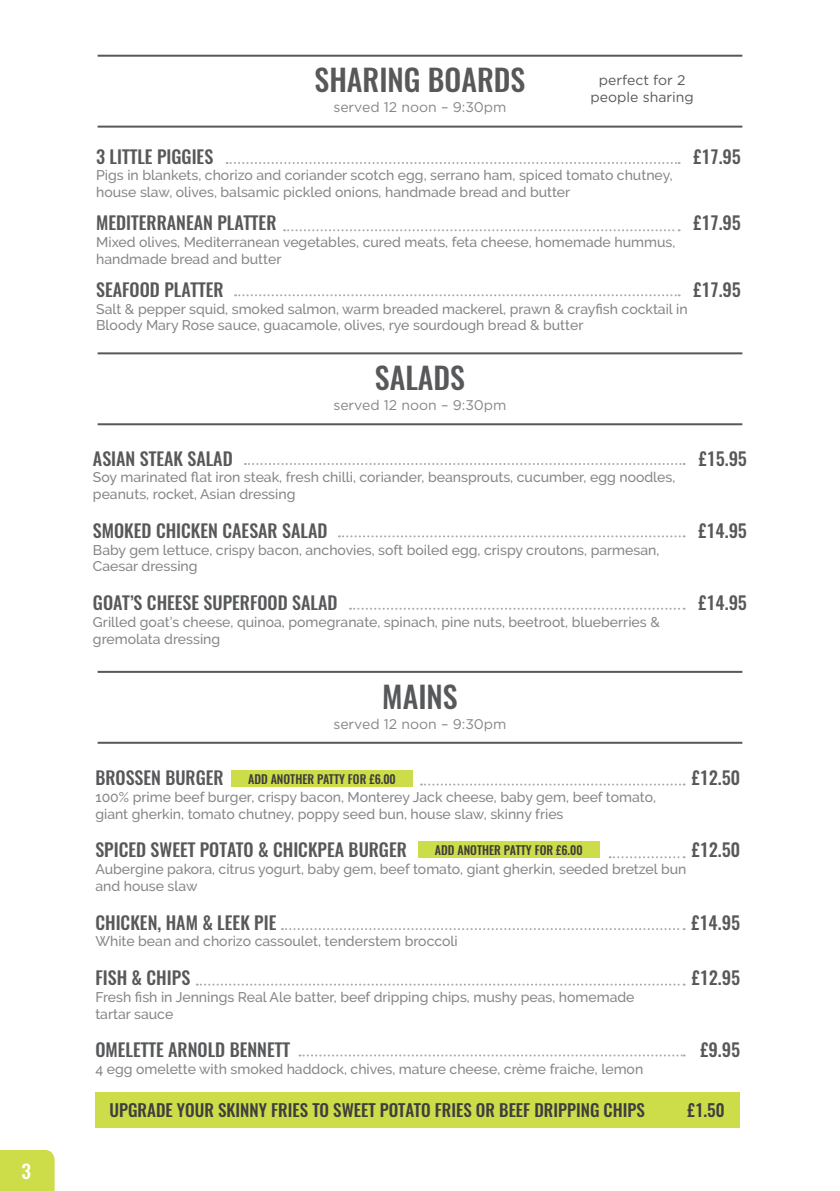
<style>
.page{position:relative;width:840px;height:1191px;background:#fff}
.page>*{position:absolute;margin:0;border:0;box-sizing:border-box;transform-origin:0 0}
.t1{font:500 30px "Oswald";color:#57585a}
.t2{font:500 19px "Oswald";color:#fff}
.t3{font:500 18px "Oswald";color:#57585a}
.t4{font:500 17px "Oswald";color:#3e3e3f}
.t5{font:500 14px/16.8px "Raleway";color:#848689}
.t6{font:14px "Gotham";color:#848689}
.t7{font:14px/16.8px "Gotham";color:#57585a;text-align:center}
.t8{font:500 12px "Oswald";color:#3c3c3d}
</style>
<div class="page">
<div style="left:95px;top:1092px;width:644px;height:35px;background:#cddc49"></div>
<div style="left:231px;top:770px;width:181px;height:17px;background:#cddc49"></div>
<hr style="left:98px;top:671px;width:644px;height:2px;background:#57585a">
<hr style="left:98px;top:741px;width:644px;height:2px;background:#57585a">
<hr style="left:98px;top:352px;width:644px;height:2px;background:#57585a">
<hr style="left:98px;top:423px;width:644px;height:2px;background:#57585a">
<svg style="left:245px;top:463px;width:439px;height:2px"></svg>
<svg style="left:339px;top:535px;width:345px;height:2px"></svg>
<svg style="left:421px;top:783px;width:263px;height:2px"></svg>
<svg style="left:282px;top:928px;width:402px;height:2px"></svg>
<svg style="left:197px;top:983px;width:487px;height:2px"></svg>
<div style="left:417px;top:841px;width:182px;height:17px;background:#cddc49"></div>
<div style="left:0;top:1150px;width:55px;height:41px;background:#cddc49"></div>
<svg style="left:350px;top:608px;width:334px;height:2px"></svg>
<svg style="left:609px;top:856px;width:75px;height:2px"></svg>
<hr style="left:98px;top:55px;width:644px;height:2px;background:#57585a">
<hr style="left:98px;top:126px;width:644px;height:2px;background:#57585a">
<svg style="left:226px;top:162px;width:453px;height:2px"></svg>
<svg style="left:284px;top:229px;width:395px;height:2px"></svg>
<svg style="left:235px;top:294px;width:444px;height:2px"></svg>
<svg style="left:299px;top:1054px;width:385px;height:2px"></svg>
<h2 class="t2" style="left:22px;top:1161px;width:11px">3</h2>
<h1 class="t1" style="left:314px;top:64px;width:212px">SHARING BOARDS</h1>
<p class="t6" style="left:333px;top:100px;width:175px">served 12 noon – 9:30pm</p>
<p class="t7" style="left:590px;top:71px;width:105px">perfect for 2 people sharing</p>
<p class="t3" style="left:96px;top:147px;width:118px">3 LITTLE PIGGIES</p>
<p class="t3" style="left:693px;top:147px;width:49px">£17.95</p>
<p class="t5" style="left:96px;top:167px;width:577px">Pigs in blankets, chorizo and coriander scotch egg, serrano ham, spiced tomato chutney, house slaw, olives, balsamic pickled onions, handmade bread and butter</p>
<p class="t3" style="left:96px;top:213px;width:182px">MEDITERRANEAN PLATTER</p>
<p class="t3" style="left:693px;top:213px;width:49px">£17.95</p>
<p class="t5" style="left:96px;top:234px;width:580px">Mixed olives, Mediterranean vegetables, cured meats, feta cheese, homemade hummus, handmade bread and butter</p>
<p class="t3" style="left:96px;top:280px;width:129px">SEAFOOD PLATTER</p>
<p class="t3" style="left:693px;top:280px;width:49px">£17.95</p>
<p class="t5" style="left:96px;top:300px;width:592px">Salt &amp; pepper squid, smoked salmon, warm breaded mackerel, prawn &amp; crayfish cocktail in<br>Bloody Mary Rose sauce, guacamole, olives, rye sourdough bread &amp; butter</p>
<h1 class="t1" style="left:374px;top:362px;width:92px">SALADS</h1>
<p class="t6" style="left:333px;top:397px;width:175px">served 12 noon – 9:30pm</p>
<p class="t3" style="left:93px;top:449px;width:141px">ASIAN STEAK SALAD</p>
<p class="t3" style="left:698px;top:449px;width:50px">£15.95</p>
<p class="t5" style="left:93px;top:469px;width:583px">Soy marinated flat iron steak, fresh chilli, coriander, beansprouts, cucumber, egg noodles, peanuts, rocket, Asian dressing</p>
<p class="t3" style="left:93px;top:521px;width:236px">SMOKED CHICKEN CAESAR SALAD</p>
<p class="t3" style="left:698px;top:521px;width:50px">£14.95</p>
<p class="t5" style="left:93px;top:541px;width:567px">Baby gem lettuce, crispy bacon, anchovies, soft boiled egg, crispy croutons, parmesan,<br>Caesar dressing</p>
<p class="t3" style="left:93px;top:593px;width:246px">GOAT’S CHEESE SUPERFOOD SALAD</p>
<p class="t3" style="left:698px;top:593px;width:50px">£14.95</p>
<p class="t5" style="left:93px;top:613px;width:568px">Grilled goat’s cheese, quinoa, pomegranate, spinach, pine nuts, beetroot, blueberries &amp; gremolata dressing</p>
<h1 class="t1" style="left:382px;top:680px;width:77px">MAINS</h1>
<p class="t6" style="left:333px;top:716px;width:175px">served 12 noon – 9:30pm</p>
<p class="t3" style="left:95px;top:768px;width:130px">BROSSEN BURGER</p>
<p class="t3" style="left:691px;top:768px;width:50px">£12.50</p>
<p class="t5" style="left:95px;top:788px;width:561px">100% prime beef burger, crispy bacon, Monterey Jack cheese, baby gem, beef tomato, giant gherkin, tomato chutney, poppy seed bun, house slaw, skinny fries</p>
<p class="t3" style="left:95px;top:840px;width:313px">SPICED SWEET POTATO &amp; CHICKPEA BURGER</p>
<p class="t3" style="left:691px;top:840px;width:50px">£12.50</p>
<p class="t5" style="left:95px;top:861px;width:592px">Aubergine pakora, citrus yogurt, baby gem, beef tomato, giant gherkin, seeded bretzel bun and house slaw</p>
<p class="t3" style="left:95px;top:913px;width:182px">CHICKEN, HAM &amp; LEEK PIE</p>
<p class="t3" style="left:691px;top:913px;width:50px">£14.95</p>
<p class="t5" style="left:95px;top:933px;width:363px">White bean and chorizo cassoulet, tenderstem broccoli</p>
<p class="t3" style="left:95px;top:968px;width:96px">FISH &amp; CHIPS</p>
<p class="t3" style="left:691px;top:968px;width:50px">£12.95</p>
<p class="t5" style="left:95px;top:988px;width:540px">Fresh fish in Jennings Real Ale batter, beef dripping chips, mushy peas, homemade tartar sauce</p>
<p class="t3" style="left:95px;top:1040px;width:196px">OMELETTE ARNOLD BENNETT</p>
<p class="t3" style="left:700px;top:1040px;width:41px">£9.95</p>
<p class="t5" style="left:95px;top:1060px;width:549px">4 egg omelette with smoked haddock, chives, mature cheese, crème fraiche, lemon</p>
<p class="t4" style="left:109px;top:1100px;width:536px">UPGRADE YOUR SKINNY FRIES TO SWEET POTATO FRIES OR BEEF DRIPPING CHIPS</p>
<p class="t4" style="left:687px;top:1100px;width:39px">£1.50</p>
<p class="t8" style="left:248px;top:772px;width:149px">ADD ANOTHER PATTY FOR £6.00</p>
<p class="t8" style="left:434px;top:843px;width:149px">ADD ANOTHER PATTY FOR £6.00</p>
</div>
